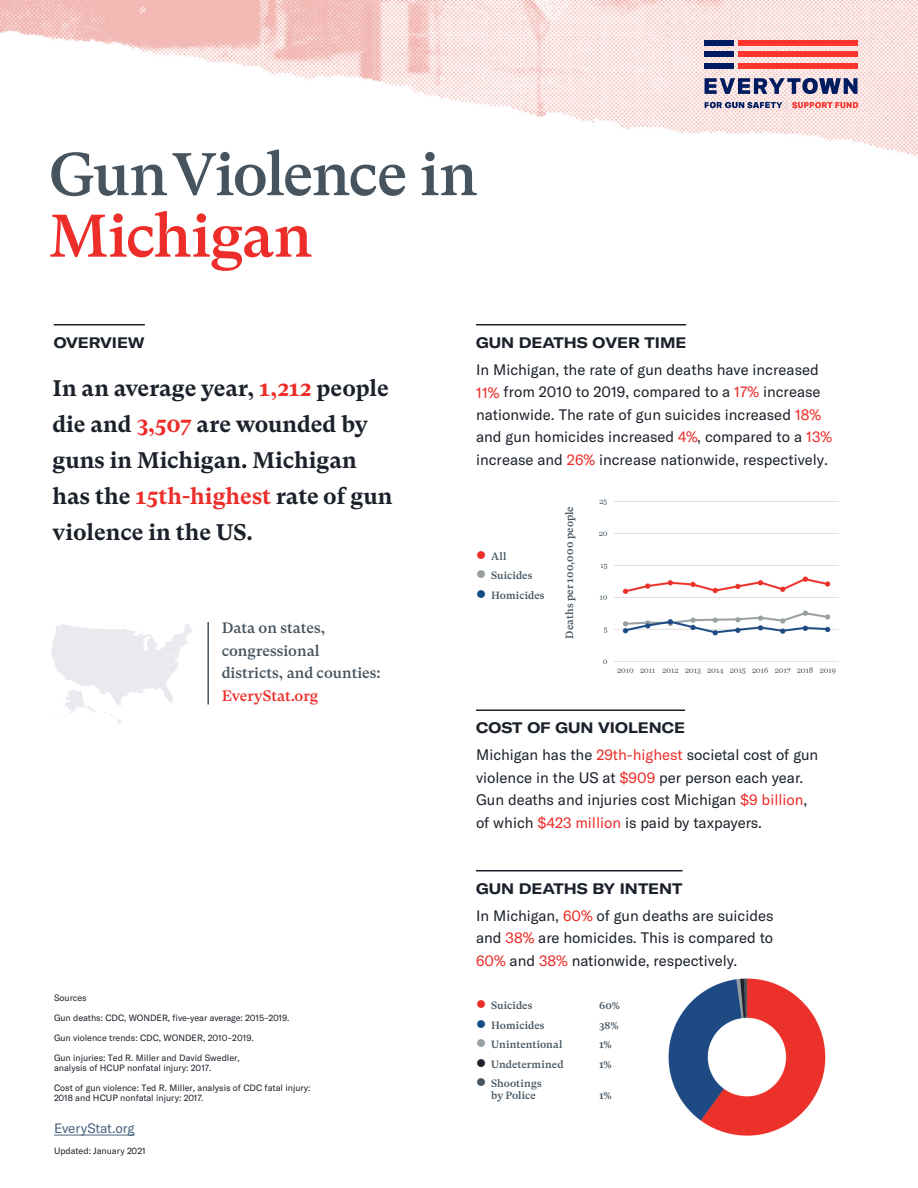
<style>
.page{position:relative;width:918px;height:1188px;background:#fff}
.page>*{position:absolute;margin:0;border:0;box-sizing:border-box;transform-origin:0 0}
.t1{font:500 60px/61.5px "GT Super Text";letter-spacing:-.025em;color:#45545f}
.Intro{font:700 22.5px/36px "GT Super Text";color:#1b212a}
.Body_Copy_Super_Text{font:15px/22.5px "GT America";color:#1b212a}
.callout_2{font:500 15px/22.5px "GT Super Text";color:#45545f}
.subhead{font:700 expanded 15px "GT America";color:#1b212a}
.mouse_type{font:13.5px "GT America";letter-spacing:-.005em;color:#48637e}
.legend{font:500 10.5px/12px "GT Super Text";letter-spacing:.005em;color:#45545f}
.X-axis_bar_label{font:500 10.5px "GT Super Text";letter-spacing:.015em;color:#45545f}
.mouse_type-2{font:9px/10.2px "GT America";color:#1b212a}
.s1{color:#ec2d29}
.s2{font-weight:700;font-stretch:expanded}
.s3{color:#979fa2}
.s4{color:#154b83}
.s5{color:#1b212a}
</style>
<div class="page">
<hr style="left:476px;top:324px;width:210px;height:1px;background:#1b212a">
<hr style="left:476px;top:709px;width:209px;height:2px;background:#1b212a">
<hr style="left:476px;top:870px;width:207px;height:1px;background:#1b212a">
<img style="left:600px;top:499px;width:239px;height:175px">
<img style="left:668px;top:978px;width:158px;height:158px">
<hr style="left:54px;top:324px;width:91px;height:1px;background:#1b212a">
<img style="left:0;top:0;width:918px;height:157px">
<hr style="left:207px;top:622px;width:2px;height:83px;background:#45545f">
<svg style="left:51px;top:624px;width:142px;height:100px"></svg>
<div style="left:738px;top:63px;width:120px;height:5px;background:#ff352e"></div>
<div style="left:738px;top:52px;width:120px;height:5px;background:#ff352e"></div>
<div style="left:738px;top:40px;width:120px;height:5px;background:#ff352e"></div>
<div style="left:705px;top:63px;width:29px;height:5px;background:#001c60"></div>
<div style="left:705px;top:52px;width:29px;height:5px;background:#001c60"></div>
<div style="left:705px;top:40px;width:29px;height:5px;background:#001c60"></div>
<svg style="left:705px;top:78px;width:153px;height:16px"></svg>
<svg style="left:705px;top:102px;width:153px;height:7px"></svg>
<hr style="left:54px;top:1135px;width:81px;height:1px;background:#48637e">
<p class="t1" style="left:49px;top:144px;width:431px">Gun Violence in<br><span class="s1">Michigan</span></p>
<p class="subhead" style="left:54px;top:333px;width:93px">OVERVIEW</p>
<p class="Intro" style="left:52px;top:370px;width:342px">In an average year, <span class="s1">1,212</span> people die and <span class="s1">3,507</span> are wounded by guns in Michigan. Michigan has the <span class="s1">15th-highest</span> rate of gun violence in the US.</p>
<p class="callout_2" style="left:222px;top:617px;width:161px">Data on states, congressional districts, and counties:<br><span class="s1">EveryStat.org</span></p>
<p class="mouse_type-2" style="left:54px;top:993px;width:34px">Sources</p>
<p class="mouse_type-2" style="left:54px;top:1009px;width:237px;line-height:19.5px">Gun deaths: CDC, WONDER, five-year average: 2015–2019.<br>Gun violence trends: CDC, WONDER, 2010–2019.</p>
<p class="mouse_type-2" style="left:54px;top:1053px;width:187px">Gun injuries: Ted R. Miller and David Swedler, analysis of HCUP nonfatal injury: 2017.</p>
<p class="mouse_type-2" style="left:54px;top:1083px;width:258px">Cost of gun violence: Ted R. Miller, analysis of CDC fatal injury:<br>2018 and HCUP nonfatal injury: 2017.</p>
<p class="mouse_type" style="left:54px;top:1120px;width:82px">EveryStat.org</p>
<p class="mouse_type-2" style="left:54px;top:1146px;width:93px">Updated: January 2021</p>
<p class="Body_Copy_Super_Text" style="left:476px;top:329px;width:344px;line-height:27px"><span class="s2">GUN DEATHS OVER TIME<br></span>In Michigan, the rate of gun deaths have increased</p>
<p class="Body_Copy_Super_Text" style="left:476px;top:381px;width:358px"><span class="s1">11%</span> from 2010 to 2019, compared to a <span class="s1">17%</span> increase nationwide. The rate of gun suicides increased <span class="s1">18% </span>and gun homicides increased <span class="s1">4%</span>, compared to a <span class="s1">13% </span>increase and <span class="s1">26%</span> increase nationwide, respectively.</p>
<p class="legend" style="left:476px;top:550px;width:32px"><span class="s1">●</span> All</p>
<p class="legend" style="left:476px;top:570px;width:58px"><span class="s3">●</span> Suicides</p>
<p class="legend" style="left:476px;top:589px;width:70px"><span class="s4">●</span> Homicides</p>
<p class="X-axis_bar_label" style="left:564px;top:639px;width:134px;rotate:-90deg">Deaths per 100,000 people</p>
<p class="subhead" style="left:476px;top:719px;width:210px">COST OF GUN VIOLENCE</p>
<p class="Body_Copy_Super_Text" style="left:476px;top:744px;width:344px">Michigan has the <span class="s1">29th-highest</span> societal cost of gun violence in the US at <span class="s1">$909</span> per person each year.<br>Gun deaths and injuries cost Michigan <span class="s1">$9 billion</span>, of which <span class="s1">$423 million</span> is paid by taxpayers.</p>
<p class="subhead" style="left:476px;top:879px;width:208px">GUN DEATHS BY INTENT</p>
<p class="Body_Copy_Super_Text" style="left:476px;top:904px;width:299px;text-align:justify">In Michigan, <span class="s1">60%</span> of gun deaths are suicides and <span class="s1">38%</span> are homicides. This is compared to <span class="s1">60%</span> and <span class="s1">38%</span> nationwide, respectively.</p>
<p class="legend" style="left:476px;top:1000px;width:58px"><span class="s1">●</span> Suicides</p>
<p class="legend" style="left:599px;top:1000px;width:23px">60%</p>
<p class="legend" style="left:476px;top:1019px;width:70px"><span class="s4">●</span> Homicides</p>
<p class="legend" style="left:599px;top:1019px;width:21px">38%</p>
<p class="legend" style="left:476px;top:1039px;width:88px"><span class="s3">●</span> Unintentional</p>
<p class="legend" style="left:599px;top:1039px;width:14px">1%</p>
<p class="legend" style="left:476px;top:1058px;width:89px"><span class="s5">●</span> Undetermined</p>
<p class="legend" style="left:599px;top:1058px;width:14px">1%</p>
<p class="legend" style="left:491px;top:1078px;width:52px;text-indent:-15px">● Shootings by Police</p>
<p class="legend" style="left:599px;top:1090px;width:14px">1%</p>
</div>
